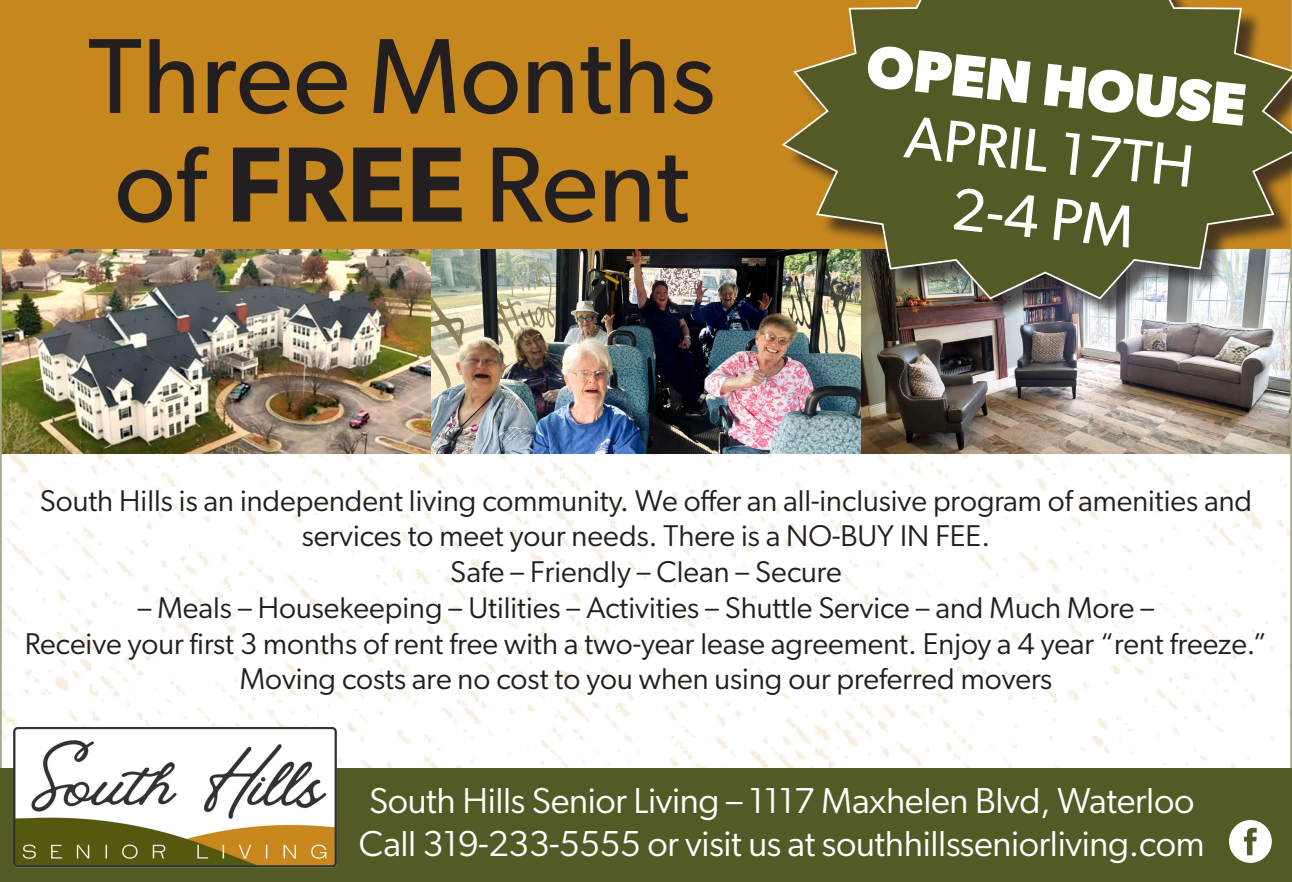
<style>
.page{position:relative;width:1292px;height:882px;background:#fff}
.page>*{position:absolute;margin:0;border:0;box-sizing:border-box;transform-origin:0 0}
.t1{font:107.1px/108.5px "Gibson";color:#231f20}
.t2{font:60.02px "Gibson";color:#fff}
.t3{font:700 60.02px "Gibson";color:#fff}
.t4{font:36.23px "Gibson";letter-spacing:-.01em;color:#fff}
.t5{font:30.1px/35.7px "Gibson";color:#231f20;text-align:center}
.s1{font-weight:600}
</style>
<div class="page">
<img style="left:0;top:0;width:1292px;height:768px">
<div style="left:0;top:768px;width:1292px;height:114px;background:#535a26"></div>
<svg style="left:1229px;top:820px;width:42px;height:43px"></svg>
<div style="left:1px;top:0;width:1290px;height:249px;background:#c6871e"></div>
<img style="left:8px;top:720px;width:333px;height:148px">
<div style="left:786px;top:0;width:506px;height:320px;background:#231f20;opacity:.75"></div>
<svg style="left:780px;top:0;width:512px;height:301px;background:#676532"></svg>
<p class="t1" style="left:88px;top:20px;width:629px">Three Months of <span class="s1">FREE</span> Rent</p>
<p class="t3" style="left:870px;top:30px;width:383px;rotate:6deg">OPEN HOUSE</p>
<p class="t2" style="left:909px;top:101px;width:292px;rotate:6deg">APRIL 17TH</p>
<p class="t2" style="left:955px;top:172px;width:184px;rotate:6deg">2-4 PM</p>
<p class="t5" style="left:40px;top:482px;width:1213px">South Hills is an independent living community. We offer an all-inclusive program of amenities and services to meet your needs. There is a NO-BUY IN FEE.</p>
<p class="t5" style="left:450px;top:554px;width:393px">Safe – Friendly – Clean – Secure</p>
<p class="t5" style="left:138px;top:589px;width:1018px">– Meals – Housekeeping – Utilities – Activities – Shuttle Service – and Much More –</p>
<p class="t5" style="left:25px;top:625px;width:1244px">Receive your first 3 months of rent free with a two-year lease agreement. Enjoy a 4 year “rent freeze.”</p>
<p class="t5" style="left:240px;top:661px;width:814px">Moving costs are no cost to you when using our preferred movers</p>
<p class="t4" style="left:369px;top:779px;width:826px">South Hills Senior Living – 1117 Maxhelen Blvd, Waterloo</p>
<p class="t4" style="left:359px;top:822px;width:847px">Call 319-233-5555 or visit us at southhillsseniorliving.com</p>
</div>
